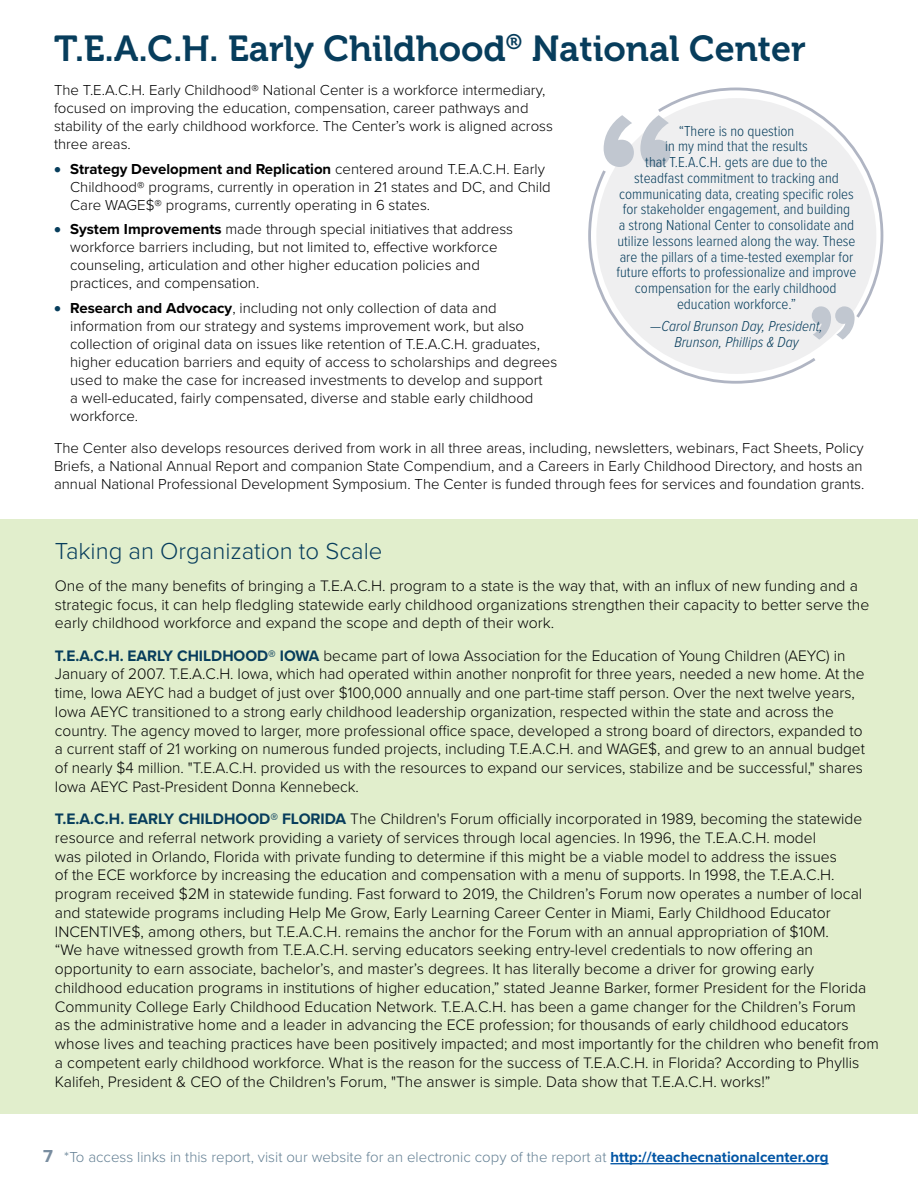
<style>
.page{position:relative;width:918px;height:1188px;background:#fff}
.page>*{position:absolute;margin:0;border:0;box-sizing:border-box;transform-origin:0 0}
.t1{font:36px "Museo 700";color:#073d5c}
.t2{font:300 24px "Proxima Nova";color:#073d5c}
.t3{font:300 15.75px/18.8px "Proxima Nova";color:#000}
.t4{font:300 15px/18px "Proxima Nova";color:#000}
.t5{font:300 15px/15.8px "Proxima Nova Cond";color:#073d5c;text-align:center}
.t6{font:300 15px "Proxima Nova";color:#648094}
.t7{font:italic 300 15px/15.8px "Proxima Nova Cond";color:#073d5c;text-align:center}
.s1{color:#073d5c}
.s2{font-weight:700}
.s3{font-weight:700;color:#073d5c}
.s4{font-weight:700;font-size:18px;color:#798da0}
.s5{font-weight:700;color:#0054a4}
</style>
<div class="page">
<hr style="left:610px;top:1163px;width:219px;height:1px;background:#0054a4">
<svg style="left:658px;top:87px;width:226px;height:231px"></svg>
<svg style="left:588px;top:167px;width:231px;height:217px"></svg>
<svg style="left:812px;top:306px;width:43px;height:34px"></svg>
<svg style="left:604px;top:115px;width:66px;height:52px"></svg>
<div style="left:0;top:519px;width:918px;height:595px;background:#e1eecc"></div>
<h1 class="t1" style="left:54px;top:28px;width:753px">T.E.A.C.H. Early Childhood<sup>®</sup> National Center</h1>
<p class="t4" style="left:54px;top:80px;width:501px">The T.E.A.C.H. Early Childhood® National Center is a workforce intermediary, focused on improving the education, compensation, career pathways and stability of the early childhood workforce. The Center’s work is aligned across three areas.</p>
<p class="t4" style="left:70px;top:159px;width:482px;text-indent:-16px"><span class="s1">•</span> <span class="s2">Strategy Development and Replication</span> centered around T.E.A.C.H. Early<br>Childhood® programs, currently in operation in 21 states and DC, and Child<br>Care WAGE$® programs, currently operating in 6 states.</p>
<p class="t4" style="left:70px;top:220px;width:444px;text-indent:-16px"><span class="s1">•</span> <span class="s2">System Improvements</span> made through special initiatives that address workforce barriers including, but not limited to, effective workforce counseling, articulation and other higher education policies and practices, and compensation.</p>
<p class="t4" style="left:70px;top:298px;width:489px;text-indent:-16px"><span class="s1">•</span> <span class="s2">Research and Advocacy</span>, including not only collection of data and information from our strategy and systems improvement work, but also collection of original data on issues like retention of T.E.A.C.H. graduates, higher education barriers and equity of access to scholarships and degrees used to make the case for increased investments to develop and support<br>a well-educated, fairly compensated, diverse and stable early childhood workforce.</p>
<p class="t4" style="left:54px;top:438px;width:812px;text-align:justify">The Center also develops resources derived from work in all three areas, including, newsletters, webinars, Fact Sheets, Policy Briefs, a National Annual Report and companion State Compendium, and a Careers in Early Childhood Directory, and hosts an annual National Professional Development Symposium. The Center is funded through fees for services and foundation grants.</p>
<p class="t5" style="left:617px;top:122px;width:241px">“There is no question<br>in my mind that the results<br>that T.E.A.C.H. gets are due to the<br>steadfast commitment to tracking and communicating data, creating specific roles for stakeholder engagement, and building<br>a strong National Center to consolidate and utilize lessons learned along the way. These are the pillars of a time-tested exemplar for future efforts to professionalize and improve compensation for the early childhood education workforce.”</p>
<p class="t7" style="left:650px;top:317px;width:174px">—Carol Brunson Day, President,<br>Brunson, Phillips &amp; Day</p>
<h2 class="t2" style="left:55px;top:533px;width:329px">Taking an Organization to Scale</h2>
<p class="t3" style="left:55px;top:575px;width:816px">One of the many benefits of bringing a T.E.A.C.H. program to a state is the way that, with an influx of new funding and a strategic focus, it can help fledgling statewide early childhood organizations strengthen their capacity to better serve the early childhood workforce and expand the scope and depth of their work.</p>
<p class="t3" style="left:55px;top:645px;width:812px"><span class="s3">T.E.A.C.H. EARLY CHILDHOOD® IOWA</span> became part of Iowa Association for the Education of Young Children (AEYC) in January of 2007. T.E.A.C.H. Iowa, which had operated within another nonprofit for three years, needed a new home. At the time, Iowa AEYC had a budget of just over $100,000 annually and one part-time staff person. Over the next twelve years, Iowa AEYC transitioned to a strong early childhood leadership organization, respected within the state and across the country. The agency moved to larger, more professional office space, developed a strong board of directors, expanded to a current staff of 21 working on numerous funded projects, including T.E.A.C.H. and WAGE$, and grew to an annual budget of nearly $4 million. "T.E.A.C.H. provided us with the resources to expand our services, stabilize and be successful," shares Iowa AEYC Past-President Donna Kennebeck.</p>
<p class="t3" style="left:55px;top:809px;width:825px"><span class="s3">T.E.A.C.H. EARLY CHILDHOOD® FLORIDA</span> The Children's Forum officially incorporated in 1989, becoming the statewide resource and referral network providing a variety of services through local agencies. In 1996, the T.E.A.C.H. model<br>was piloted in Orlando, Florida with private funding to determine if this might be a viable model to address the issues<br>of the ECE workforce by increasing the education and compensation with a menu of supports. In 1998, the T.E.A.C.H. program received $2M in statewide funding. Fast forward to 2019, the Children’s Forum now operates a number of local and statewide programs including Help Me Grow, Early Learning Career Center in Miami, Early Childhood Educator INCENTIVE$, among others, but T.E.A.C.H. remains the anchor for the Forum with an annual appropriation of $10M.<br>“We have witnessed growth from T.E.A.C.H. serving educators seeking entry-level credentials to now offering an opportunity to earn associate, bachelor’s, and master’s degrees. It has literally become a driver for growing early childhood education programs in institutions of higher education,” stated Jeanne Barker, former President for the Florida Community College Early Childhood Education Network. T.E.A.C.H. has been a game changer for the Children’s Forum<br>as the administrative home and a leader in advancing the ECE profession; for thousands of early childhood educators whose lives and teaching practices have been positively impacted; and most importantly for the children who benefit from a competent early childhood workforce. What is the reason for the success of T.E.A.C.H. in Florida? According to Phyllis Kalifeh, President &amp; CEO of the Children's Forum, "The answer is simple. Data show that T.E.A.C.H. works!”</p>
<p class="t6" style="left:43px;top:1145px;width:787px"><span class="s4">7</span> *To access links in this report, visit our website for an electronic copy of the report at <span class="s5">http://teachecnationalcenter.org</span></p>
</div>
